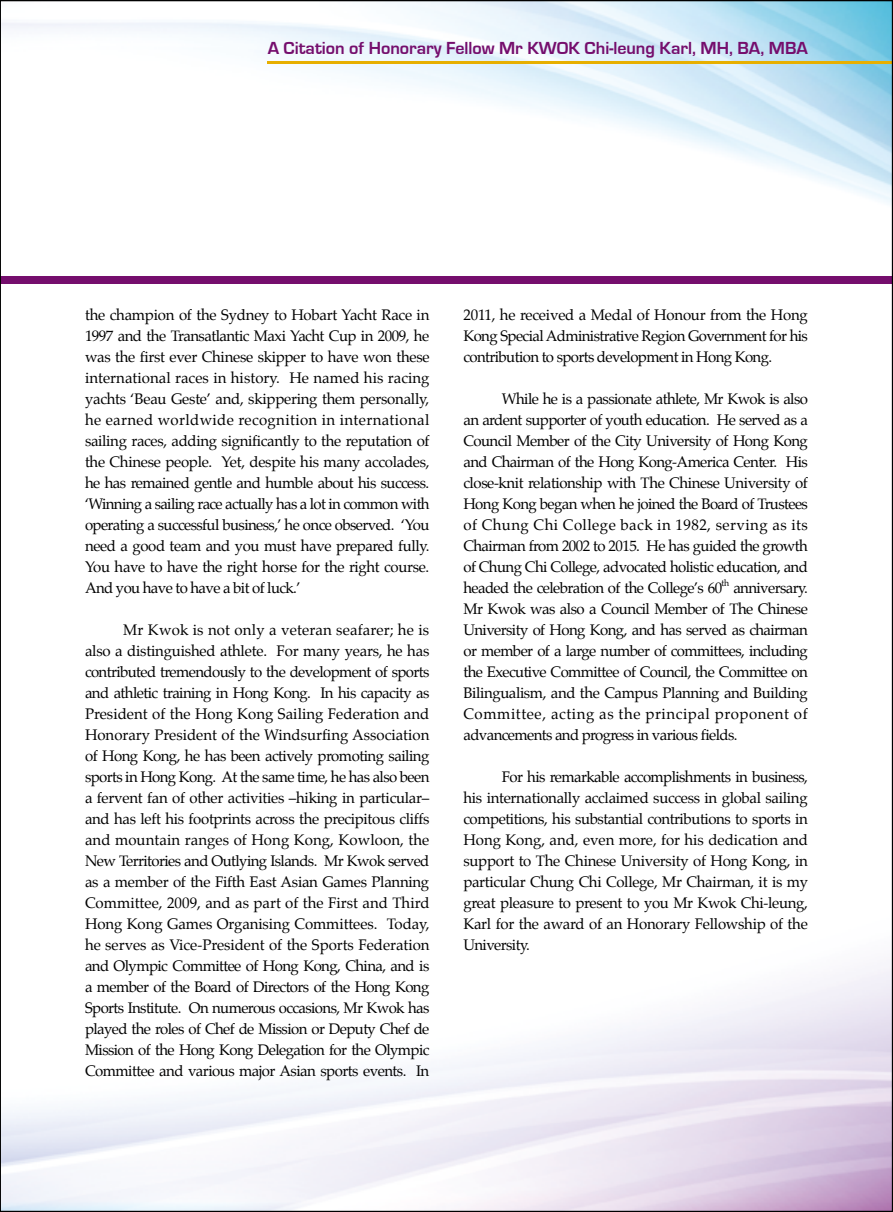
<style>
.page{position:relative;width:893px;height:1212px;background:#fff}
.page>*{position:absolute;margin:0;border:0;box-sizing:border-box;transform-origin:0 0}
.t1{font:700 18px "Eurostile";color:#750e6d}
.t2{font:15px/21px "Palatino";letter-spacing:-.04em;color:#000;text-align:justify}
.t3{font:8.7px "Palatino";color:#000}
</style>
<div class="page">
<img style="left:2px;top:2px;width:889px;height:282px">
<hr style="left:267px;top:61px;width:626px;height:3px;background:#e7af00">
<div style="left:0;top:276px;width:893px;height:7px;background:#750e6d"></div>
<p class="t1" style="left:268px;top:38px;width:542px">A Citation of Honorary Fellow Mr KWOK Chi-leung Karl, MH, BA, MBA</p>
<p class="t2" style="left:85px;top:304px;width:346px">the champion of the Sydney to Hobart Yacht Race in 1997 and the Transatlantic Maxi Yacht Cup in 2009, he was the first ever Chinese skipper to have won these international races in history. He named his racing yachts ‘Beau Geste’ and, skippering them personally, he earned worldwide recognition in international sailing races, adding significantly to the reputation of the Chinese people. Yet, despite his many accolades, he has remained gentle and humble about his success. ‘Winning a sailing race actually has a lot in common with operating a successful business,’ he once observed. ‘You need a good team and you must have prepared fully.<br>You have to have the right horse for the right course.<br>And you have to have a bit of luck.’</p>
<p class="t2" style="left:85px;top:619px;width:346px;text-indent:38px">Mr Kwok is not only a veteran seafarer; he is also a distinguished athlete. For many years, he has contributed tremendously to the development of sports and athletic training in Hong Kong. In his capacity as President of the Hong Kong Sailing Federation and Honorary President of the Windsurfing Association of Hong Kong, he has been actively promoting sailing sports in Hong Kong. At the same time, he has also been a fervent fan of other activities –hiking in particular– and has left his footprints across the precipitous cliffs and mountain ranges of Hong Kong, Kowloon, the New Territories and Outlying Islands. Mr Kwok served as a member of the Fifth East Asian Games Planning Committee, 2009, and as part of the First and Third Hong Kong Games Organising Committees. Today, he serves as Vice-President of the Sports Federation and Olympic Committee of Hong Kong, China, and is a member of the Board of Directors of the Hong Kong Sports Institute. On numerous occasions, Mr Kwok has played the roles of Chef de Mission or Deputy Chef de Mission of the Hong Kong Delegation for the Olympic Committee and various major Asian sports events. In</p>
<p class="t2" style="left:463px;top:304px;width:346px">2011, he received a Medal of Honour from the Hong Kong Special Administrative Region Government for his contribution to sports development in Hong Kong.</p>
<p class="t2" style="left:463px;top:388px;width:346px;text-indent:38px">While he is a passionate athlete, Mr Kwok is also an ardent supporter of youth education. He served as a Council Member of the City University of Hong Kong and Chairman of the Hong Kong-America Center. His close-knit relationship with The Chinese University of Hong Kong began when he joined the Board of Trustees of Chung Chi College back in 1982, serving as its Chairman from 2002 to 2015. He has guided the growth of Chung Chi College, advocated holistic education, and headed the celebration of the College’s 60</p>
<p class="t3" style="left:722px;top:576px;width:9px">th</p>
<p class="t2" style="left:463px;top:577px;width:346px;text-indent:270px">anniversary.<br>Mr Kwok was also a Council Member of The Chinese University of Hong Kong, and has served as chairman or member of a large number of committees, including the Executive Committee of Council, the Committee on Bilingualism, and the Campus Planning and Building Committee, acting as the principal proponent of advancements and progress in various fields.</p>
<p class="t2" style="left:463px;top:766px;width:346px;text-indent:38px">For his remarkable accomplishments in business, his internationally acclaimed success in global sailing competitions, his substantial contributions to sports in Hong Kong, and, even more, for his dedication and support to The Chinese University of Hong Kong, in particular Chung Chi College, Mr Chairman, it is my great pleasure to present to you Mr Kwok Chi-leung, Karl for the award of an Honorary Fellowship of the University.</p>
</div>
